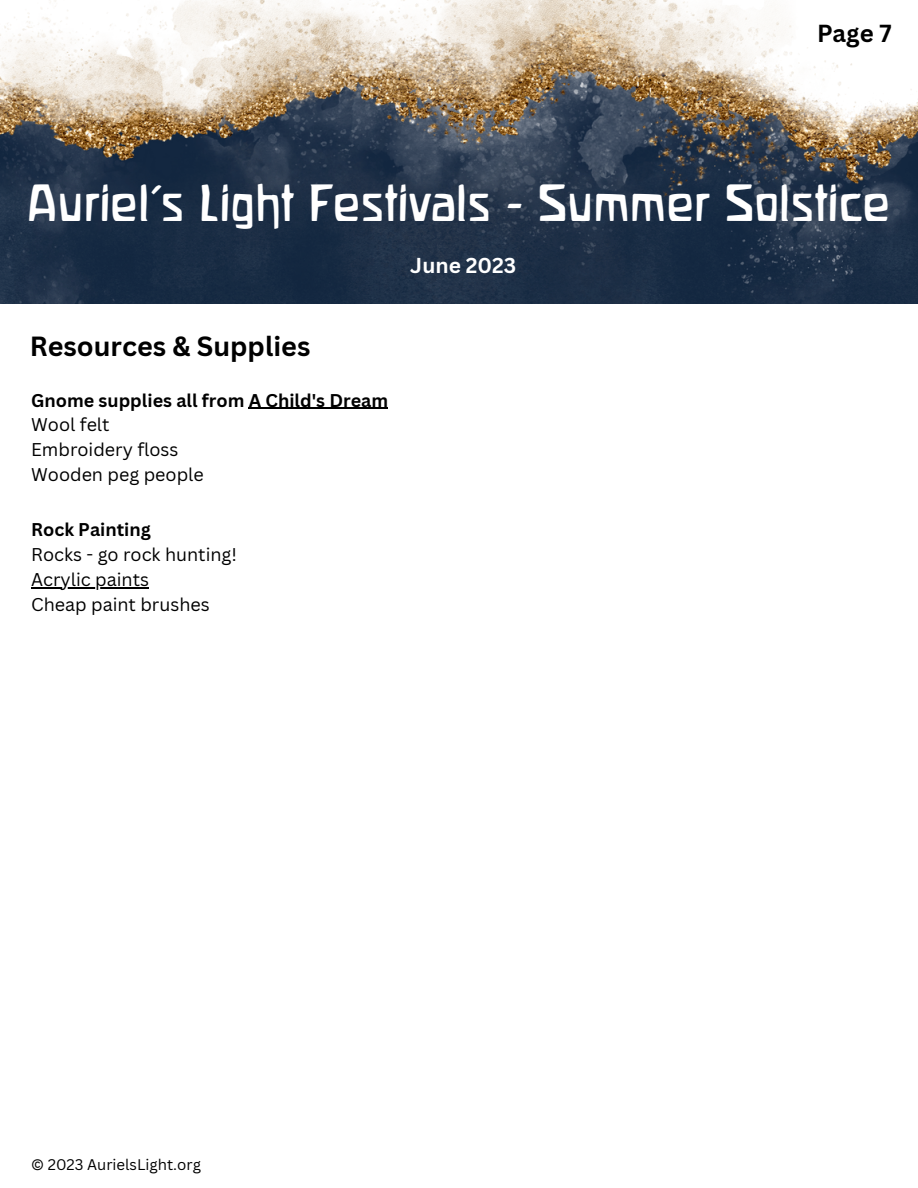
<style>
.page{position:relative;width:918px;height:1188px;background:#fff}
.page>*{position:absolute;margin:0;border:0;box-sizing:border-box;transform-origin:0 0}
.t1{font:45.9px "Waldorfschrift";color:#fff}
.t2{font:700 27px "Canva Sans";color:#000}
.t3{font:700 24px "Canva Sans";color:#000}
.t4{font:700 21px "Canva Sans";color:#fff}
.t5{font:18px "Canva Sans";color:#000}
.t6{font:700 18px "Canva Sans";color:#000}
.t7{font:15px "Canva Sans";color:#000}
</style>
<div class="page">
<img style="left:0;top:0;width:918px;height:304px">
<hr style="left:249px;top:408px;width:139px;height:1px;background:#000">
<hr style="left:31px;top:587px;width:118px;height:1px;background:#000">
<p class="t3" style="left:817px;top:17px;width:76px">Page 7</p>
<p class="t1" style="left:27px;top:187px;width:865px">Auriel's Light Festivals - Summer Solstice</p>
<p class="t4" style="left:410px;top:250px;width:108px">June 2023</p>
<p class="t2" style="left:30px;top:327px;width:282px">Resources &amp; Supplies</p>
<p class="t6" style="left:31px;top:387px;width:358px">Gnome supplies all from A Child's Dream</p>
<p class="t5" style="left:31px;top:412px;width:80px">Wool felt</p>
<p class="t5" style="left:31px;top:437px;width:149px">Embroidery floss</p>
<p class="t5" style="left:31px;top:462px;width:174px">Wooden peg people</p>
<p class="t6" style="left:31px;top:517px;width:121px">Rock Painting</p>
<p class="t5" style="left:31px;top:542px;width:207px">Rocks - go rock hunting!</p>
<p class="t5" style="left:31px;top:567px;width:119px">Acrylic paints</p>
<p class="t5" style="left:31px;top:591px;width:180px">Cheap paint brushes</p>
<p class="t7" style="left:31px;top:1154px;width:171px">© 2023 AurielsLight.org</p>
</div>
